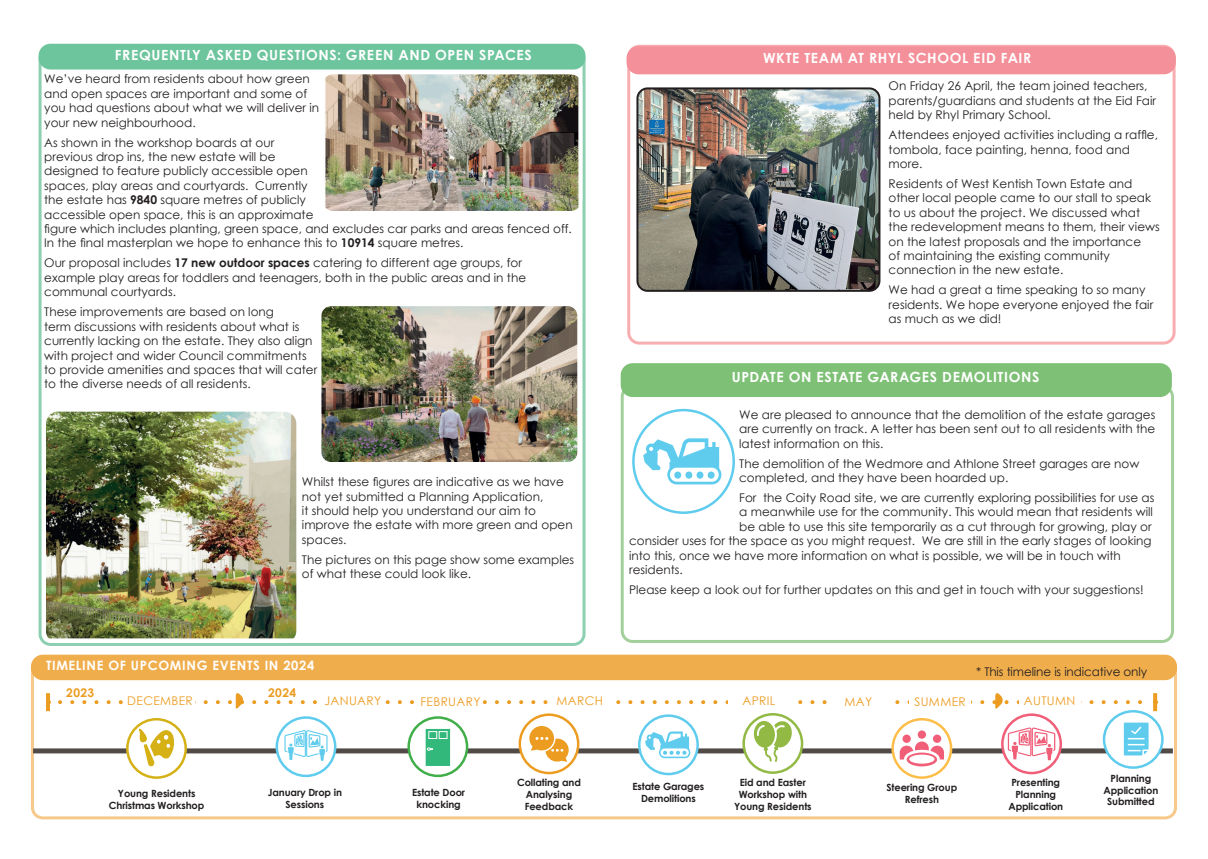
<style>
.page{position:relative;width:1208px;height:859px;background:#fff}
.page>*{position:absolute;margin:0;border:0;box-sizing:border-box;transform-origin:0 0}
.t1{font:700 14px "Century Gothic";letter-spacing:.04em;color:#fff}
.t2{font:700 12.9px "Century Gothic";letter-spacing:.05em;color:#fff}
.t3{font:12px/14.4px "Century Gothic";color:#231f20}
.t4{font:12px "Century Gothic";letter-spacing:.03em;color:#ec9c20}
.t5{font:700 12px "Century Gothic";letter-spacing:.03em;color:#ec9c20}
.t6{font:700 9.9px/11.9px "Century Gothic";letter-spacing:-.01em;color:#231f20;text-align:center}
.s1{font-weight:700}
</style>
<div class="page">
<div style="left:31px;top:656px;width:1146px;height:163px;border:3px solid #f6c98b;border-radius:11px"></div>
<div style="left:33px;top:748px;width:1139px;height:5px;background:#524a47"></div>
<svg style="left:892px;top:719px;width:59px;height:59px"></svg>
<svg style="left:917px;top:730px;width:9px;height:9px"></svg>
<div style="left:902px;top:735px;width:8px;height:8px;background:#f05e78;border-radius:50%"></div>
<div style="left:933px;top:735px;width:8px;height:8px;background:#f05e78;border-radius:50%"></div>
<div style="left:906px;top:752px;width:31px;height:14px;background:#f05e78;border-radius:50%"></div>
<svg style="left:899px;top:741px;width:45px;height:18px"></svg>
<div style="left:909px;top:755px;width:25px;height:9px;background:#fff;border-radius:50%"></div>
<div style="left:891px;top:718px;width:61px;height:61px;border:2px solid #fdbe49;border-radius:50%"></div>
<svg style="left:39px;top:47px;width:546px;height:599px"></svg>
<div style="left:627px;top:45px;width:548px;height:300px;border:3px solid #f8adb0;border-radius:10px"></div>
<div style="left:31px;top:655px;width:1146px;height:25px;background:#f0ad4c;border-radius:12px"></div>
<hr style="left:46px;top:693px;width:4px;height:18px;background:#ec9c20">
<svg style="left:1153px;top:693px;width:4px;height:18px"></svg>
<svg style="left:1104px;top:711px;width:58px;height:57px"></svg>
<div style="left:1102px;top:710px;width:61px;height:59px;border:2px solid #5fccee;border-radius:50%"></div>
<svg style="left:1123px;top:723px;width:25px;height:32px"></svg>
<svg style="left:277px;top:717px;width:58px;height:59px"></svg>
<div style="left:275px;top:716px;width:61px;height:61px;border:2px solid #5fccee;border-radius:50%"></div>
<svg style="left:284px;top:730px;width:43px;height:31px"></svg>
<svg style="left:60px;top:693px;width:1082px;height:16px"></svg>
<div style="left:56px;top:688px;width:49px;height:10px;background:#fff"></div>
<div style="left:126px;top:696px;width:68px;height:9px;background:#fff"></div>
<svg style="left:127px;top:719px;width:59px;height:59px"></svg>
<div style="left:126px;top:718px;width:61px;height:61px;border:2px solid #d5b116;border-radius:50%"></div>
<svg style="left:139px;top:728px;width:36px;height:38px"></svg>
<div style="left:409px;top:717px;width:58px;height:59px;background:#fff;border-radius:50%"></div>
<div style="left:407px;top:716px;width:61px;height:61px;border:2px solid #40ae49;border-radius:50%"></div>
<svg style="left:425px;top:728px;width:26px;height:38px"></svg>
<svg style="left:520px;top:715px;width:58px;height:58px"></svg>
<svg style="left:529px;top:726px;width:39px;height:36px"></svg>
<div style="left:518px;top:713px;width:61px;height:61px;border:2px solid #ec9c20;border-radius:50%"></div>
<div style="left:549px;top:696px;width:61px;height:11px;background:#fff"></div>
<div style="left:1018px;top:696px;width:62px;height:13px;background:#fff"></div>
<div style="left:250px;top:688px;width:64px;height:10px;background:#fff"></div>
<svg style="left:1002px;top:715px;width:58px;height:58px"></svg>
<svg style="left:1007px;top:727px;width:48px;height:33px"></svg>
<div style="left:1001px;top:713px;width:61px;height:61px;border:2px solid #f05e78;border-radius:50%"></div>
<svg style="left:639px;top:716px;width:58px;height:58px"></svg>
<svg style="left:645px;top:731px;width:45px;height:27px"></svg>
<div style="left:638px;top:714px;width:61px;height:61px;border:2px solid #5fccee;border-radius:50%"></div>
<div style="left:728px;top:696px;width:61px;height:11px;background:#fff"></div>
<div style="left:626px;top:46px;width:549px;height:28px;background:#f49099;border-radius:12px"></div>
<svg style="left:743px;top:714px;width:59px;height:59px"></svg>
<svg style="left:753px;top:720px;width:40px;height:42px"></svg>
<div style="left:742px;top:713px;width:61px;height:61px;border:2px solid #92b944;border-radius:50%"></div>
<div style="left:39px;top:44px;width:546px;height:26px;background:#6dc59d;border-radius:12px"></div>
<img style="left:639px;top:90px;width:240px;height:201px">
<div style="left:636px;top:87px;width:244px;height:205px;border:2px solid #231f20;border-radius:10px"></div>
<img style="left:46px;top:412px;width:250px;height:231px">
<img style="left:321px;top:306px;width:256px;height:156px">
<img style="left:321px;top:74px;width:261px;height:137px">
<div style="left:620px;top:385px;width:554px;height:258px;border:3px solid #a3cf9a;border-radius:10px"></div>
<div style="left:620px;top:363px;width:551px;height:34px;background:#7fc077;border-radius:12px"></div>
<svg style="left:643px;top:438px;width:79px;height:47px"></svg>
<div style="left:632px;top:409px;width:103px;height:105px;border:2px solid #5fccee;border-radius:50%"></div>
<div style="left:827px;top:697px;width:62px;height:10px;background:#fff"></div>
<div style="left:909px;top:697px;width:62px;height:13px;background:#fff"></div>
<img style="left:767px;top:91px;width:108px;height:198px">
<p class="t1" style="left:115px;top:45px;width:418px">FREQUENTLY ASKED QUESTIONS: GREEN AND OPEN SPACES</p>
<p class="t1" style="left:763px;top:48px;width:270px">WKTE TEAM AT RHYL SCHOOL EID FAIR</p>
<p class="t3" style="left:888px;top:79px;width:269px">On Friday 26 April, the team joined teachers, parents/guardians and students at the Eid Fair held by Rhyl Primary School.</p>
<p class="t3" style="left:888px;top:127px;width:271px">Attendees enjoyed activities including a raffle, tombola, face painting, henna, food and more.</p>
<p class="t3" style="left:888px;top:176px;width:273px">Residents of West Kentish Town Estate and other local people came to our stall to speak to us about the project. We discussed what the redevelopment means to them, their views on the latest proposals and the importance<br>of maintaining the existing community connection in the new estate.</p>
<p class="t3" style="left:888px;top:283px;width:266px">We had a great a time speaking to so many residents. We hope everyone enjoyed the fair as much as we did!</p>
<p class="t3" style="left:44px;top:72px;width:276px">We’ve heard from residents about how green and open spaces are important and some of you had questions about what we will deliver in your new neighbourhood.</p>
<p class="t3" style="left:44px;top:135px;width:529px">As shown in the workshop boards at our<br>previous drop ins, the new estate will be<br>designed to feature publicly accessible open<br>spaces, play areas and courtyards. Currently<br>the estate has <span class="s1">9840</span> square metres of publicly<br>accessible open space, this is an approximate<br>figure which includes planting, green space, and excludes car parks and areas fenced off.<br>In the final masterplan we hope to enhance this to <span class="s1">10914</span> square metres.</p>
<p class="t3" style="left:44px;top:256px;width:483px">Our proposal includes <span class="s1">17 new outdoor spaces</span> catering to different age groups, for example play areas for toddlers and teenagers, both in the public areas and in the communal courtyards.</p>
<p class="t3" style="left:44px;top:305px;width:275px">These improvements are based on long<br>term discussions with residents about what is currently lacking on the estate. They also align with project and wider Council commitments to provide amenities and spaces that will cater to the diverse needs of all residents.</p>
<p class="t1" style="left:732px;top:366px;width:309px">UPDATE ON ESTATE GARAGES DEMOLITIONS</p>
<p class="t3" style="left:739px;top:407px;width:417px;text-align:justify">We are pleased to announce that the demolition of the estate garages are currently on track. A letter has been sent out to all residents with the latest information on this.</p>
<p class="t3" style="left:739px;top:456px;width:402px">The demolition of the Wedmore and Athlone Street garages are now completed, and they have been hoarded up.</p>
<p class="t3" style="left:739px;top:490px;width:417px">For the Coity Road site, we are currently exploring possibilities for use as</p>
<p class="t3" style="left:739px;top:505px;width:415px">a meanwhile use for the community. This would mean that residents will</p>
<p class="t3" style="left:739px;top:519px;width:414px">be able to use this site temporarily as a cut through for growing, play or</p>
<p class="t3" style="left:629px;top:533px;width:524px">consider uses for the space as you might request. We are still in the early stages of looking</p>
<p class="t3" style="left:629px;top:548px;width:493px">into this, once we have more information on what is possible, we will be in touch with</p>
<p class="t3" style="left:629px;top:562px;width:55px">residents.</p>
<p class="t3" style="left:629px;top:582px;width:516px">Please keep a look out for further updates on this and get in touch with your suggestions!</p>
<p class="t3" style="left:302px;top:474px;width:272px">Whilst these figures are indicative as we have not yet submitted a Planning Application,<br>it should help you understand our aim to improve the estate with more green and open spaces.</p>
<p class="t3" style="left:302px;top:552px;width:274px">The pictures on this page show some examples of what these could look like.</p>
<p class="t2" style="left:46px;top:656px;width:270px">TIMELINE OF UPCOMING EVENTS IN 2024</p>
<p class="t5" style="left:66px;top:683px;width:29px">2023</p>
<p class="t4" style="left:127px;top:693px;width:67px">DECEMBER</p>
<p class="t5" style="left:268px;top:683px;width:29px">2024</p>
<p class="t4" style="left:324px;top:693px;width:58px">JANUARY</p>
<p class="t4" style="left:420px;top:693px;width:61px">FEBRUARY</p>
<p class="t3" style="left:976px;top:664px;width:172px">* This timeline is indicative only</p>
<p class="t4" style="left:556px;top:693px;width:48px">MARCH</p>
<p class="t4" style="left:1024px;top:692px;width:53px">AUTUMN</p>
<p class="t4" style="left:742px;top:693px;width:34px">APRIL</p>
<p class="t4" style="left:914px;top:693px;width:53px">SUMMER</p>
<p class="t4" style="left:844px;top:693px;width:29px">MAY</p>
<p class="t6" style="left:109px;top:787px;width:97px">Young Residents<br>Christmas Workshop</p>
<p class="t6" style="left:412px;top:786px;width:55px">Estate Door knocking</p>
<p class="t6" style="left:517px;top:776px;width:65px">Collating and<br>Analysing<br>Feedback</p>
<p class="t6" style="left:268px;top:786px;width:76px">January Drop in<br>Sessions</p>
<p class="t6" style="left:632px;top:780px;width:73px">Estate Garages<br>Demolitions</p>
<p class="t6" style="left:734px;top:776px;width:79px">Eid and Easter<br>Workshop with<br>Young Residents</p>
<p class="t6" style="left:886px;top:781px;width:72px">Steering Group<br>Refresh</p>
<p class="t6" style="left:1008px;top:776px;width:56px">Presenting<br>Planning<br>Application</p>
<p class="t6" style="left:1103px;top:772px;width:56px">Planning<br>Application<br>Submitted</p>
</div>
